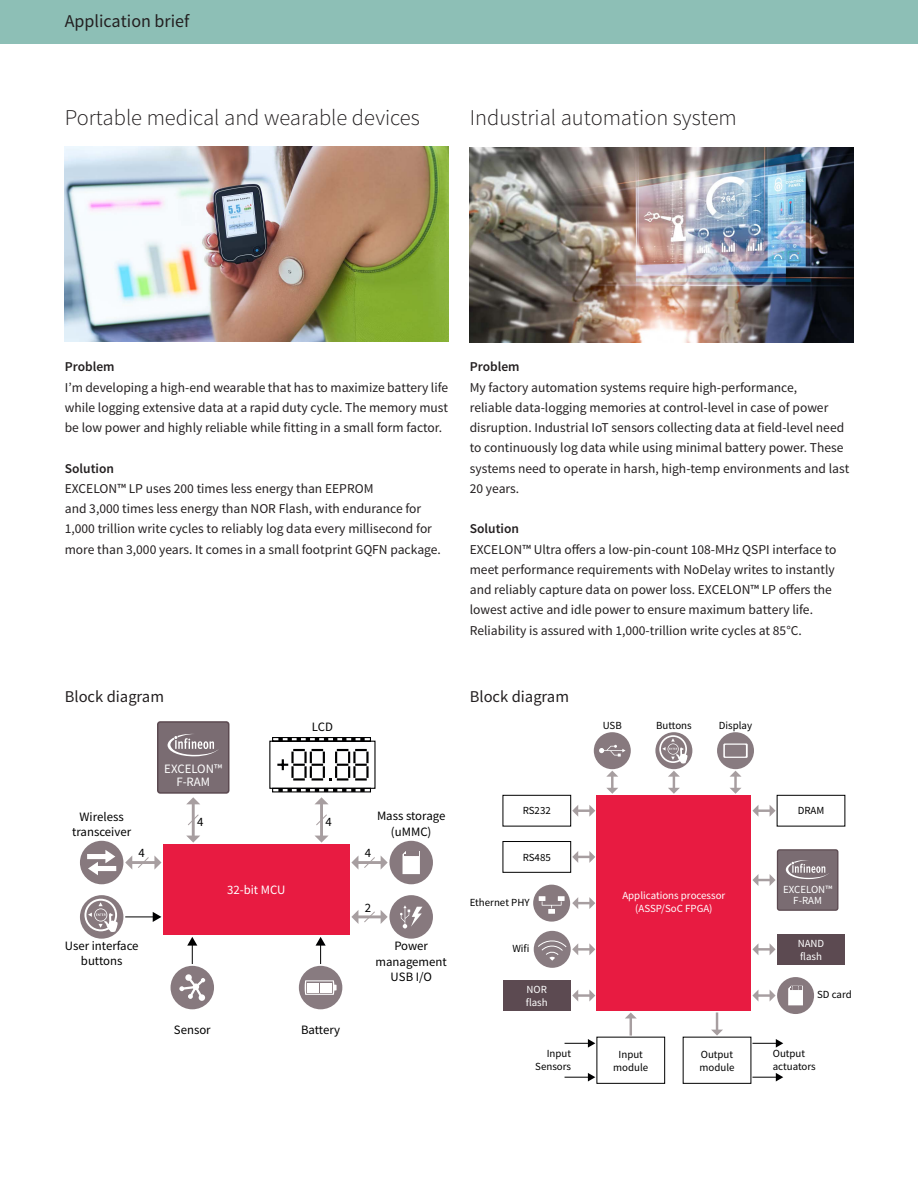
<style>
.page{position:relative;width:918px;height:1188px;background:#fff}
.page>*{position:absolute;margin:0;border:0;box-sizing:border-box;transform-origin:0 0}
.Product_Brief_US_Tit{font:300 22.5px "Source Sans Pro";color:#231f20}
.Product_Brief_US_Hea{font:18px "Source Sans Pro";color:#231f20}
.Product_Brief_US_Tab{font:16.5px "Source Sans Pro";color:#231f20}
.Product_Brief_US_Cop{font:13.5px/20.2px "Source Sans Pro";color:#231f20}
.Product_Brief_US_Cop-2{font:600 13.5px "Source Sans Pro";color:#231f20}
.t1{font:12.75px/15.3px "Source Sans Pro";color:#000001;text-align:center}
.t2{font:12.75px/12.8px "Source Sans Pro";color:#fff;text-align:center}
.t3{font:10.8px/13px "Source Sans Pro";color:#000001}
.t4{font:10.8px/13px "Source Sans Pro";color:#fff}
</style>
<div class="page">
<div style="left:0;top:0;width:918px;height:43px;background:#8dbfb6"></div>
<img style="left:65px;top:147px;width:383px;height:194px">
<img style="left:470px;top:148px;width:383px;height:194px">
<div style="left:597px;top:795px;width:154px;height:216px;background:#e81b41"></div>
<svg style="left:668px;top:771px;width:12px;height:23px"></svg>
<svg style="left:730px;top:771px;width:12px;height:23px"></svg>
<svg style="left:606px;top:771px;width:12px;height:23px"></svg>
<svg style="left:625px;top:1012px;width:12px;height:24px"></svg>
<svg style="left:711px;top:1012px;width:12px;height:24px"></svg>
<svg style="left:572px;top:805px;width:23px;height:12px"></svg>
<svg style="left:572px;top:851px;width:23px;height:12px"></svg>
<svg style="left:572px;top:897px;width:23px;height:12px"></svg>
<svg style="left:752px;top:943px;width:24px;height:12px"></svg>
<svg style="left:572px;top:990px;width:23px;height:12px"></svg>
<svg style="left:752px;top:990px;width:24px;height:12px"></svg>
<svg style="left:752px;top:805px;width:24px;height:12px"></svg>
<svg style="left:752px;top:874px;width:24px;height:12px"></svg>
<svg style="left:565px;top:1039px;width:30px;height:9px"></svg>
<svg style="left:565px;top:1073px;width:30px;height:8px"></svg>
<svg style="left:752px;top:1039px;width:31px;height:9px"></svg>
<svg style="left:752px;top:1073px;width:31px;height:8px"></svg>
<div style="left:503px;top:795px;width:68px;height:31px;border:1px solid #000001"></div>
<div style="left:777px;top:795px;width:68px;height:31px;border:1px solid #000001"></div>
<div style="left:777px;top:934px;width:68px;height:31px;background:#5c4a51"></div>
<div style="left:503px;top:841px;width:68px;height:32px;border:1px solid #000001"></div>
<div style="left:503px;top:980px;width:68px;height:31px;background:#5c4a51"></div>
<div style="left:597px;top:1037px;width:68px;height:47px;border:1px solid #000001"></div>
<div style="left:683px;top:1037px;width:68px;height:47px;border:1px solid #000001"></div>
<div style="left:533px;top:885px;width:37px;height:37px;background:#87797e;border-radius:50%"></div>
<svg style="left:539px;top:896px;width:26px;height:18px"></svg>
<div style="left:534px;top:931px;width:37px;height:37px;background:#887b80;border-radius:50%"></div>
<svg style="left:538px;top:938px;width:57px;height:23px"></svg>
<div style="left:777px;top:977px;width:37px;height:37px;background:#87797e;border-radius:50%"></div>
<svg style="left:788px;top:986px;width:15px;height:19px"></svg>
<div style="left:594px;top:732px;width:37px;height:37px;background:#87797e;border-radius:50%"></div>
<svg style="left:599px;top:745px;width:27px;height:12px"></svg>
<div style="left:655px;top:732px;width:37px;height:37px;background:#87797e;border-radius:50%"></div>
<svg style="left:659px;top:735px;width:29px;height:29px"></svg>
<div style="left:717px;top:732px;width:37px;height:37px;background:#887b80;border-radius:50%"></div>
<svg style="left:723px;top:744px;width:25px;height:14px"></svg>
<div style="left:777px;top:849px;width:61px;height:62px;background:#5c4a51;border-radius:3px"></div>
<div style="left:778px;top:850px;width:59px;height:60px;background:#7a6c72;border-radius:2px"></div>
<svg style="left:786px;top:860px;width:43px;height:19px"></svg>
<div style="left:163px;top:844px;width:187px;height:91px;background:#e81b41"></div>
<hr style="left:192px;top:803px;width:3px;height:34px;background:#a79ea0">
<svg style="left:187px;top:797px;width:13px;height:7px"></svg>
<hr style="left:320px;top:803px;width:3px;height:34px;background:#a79ea0">
<svg style="left:269px;top:737px;width:107px;height:67px"></svg>
<svg style="left:125px;top:814px;width:263px;height:110px"></svg>
<svg style="left:187px;top:937px;width:10px;height:27px"></svg>
<svg style="left:316px;top:937px;width:10px;height:27px"></svg>
<div style="left:80px;top:841px;width:43px;height:43px;background:#87797e;border-radius:50%"></div>
<svg style="left:87px;top:850px;width:29px;height:25px"></svg>
<div style="left:80px;top:895px;width:43px;height:44px;background:#87797e;border-radius:50%"></div>
<svg style="left:84px;top:899px;width:34px;height:33px"></svg>
<div style="left:171px;top:966px;width:43px;height:43px;background:#87797e;border-radius:50%"></div>
<svg style="left:179px;top:974px;width:27px;height:27px"></svg>
<div style="left:299px;top:966px;width:43px;height:43px;background:#887b80;border-radius:50%"></div>
<svg style="left:305px;top:980px;width:32px;height:15px"></svg>
<div style="left:308px;top:983px;width:5px;height:9px;background:#fff"></div>
<div style="left:314px;top:983px;width:5px;height:9px;background:#fff"></div>
<div style="left:320px;top:983px;width:5px;height:9px;background:#fff"></div>
<div style="left:326px;top:983px;width:5px;height:9px;background:#fff"></div>
<div style="left:389px;top:841px;width:44px;height:43px;background:#87797e;border-radius:50%"></div>
<svg style="left:403px;top:851px;width:17px;height:23px"></svg>
<div style="left:389px;top:895px;width:44px;height:44px;background:#87797e;border-radius:50%"></div>
<svg style="left:400px;top:905px;width:22px;height:23px"></svg>
<div style="left:157px;top:721px;width:72px;height:73px;background:#64545a;border-radius:3px"></div>
<div style="left:159px;top:723px;width:69px;height:69px;background:#7a6c72;border-radius:2px"></div>
<svg style="left:168px;top:734px;width:51px;height:23px"></svg>
<p class="Product_Brief_US_Hea" style="left:65px;top:10px;width:126px">Application brief</p>
<p class="Product_Brief_US_Tit" style="left:65px;top:104px;width:357px">Portable medical and wearable devices</p>
<p class="Product_Brief_US_Tit" style="left:470px;top:104px;width:269px">Industrial automation system</p>
<p class="Product_Brief_US_Cop-2" style="left:65px;top:358px;width:51px">Problem</p>
<p class="Product_Brief_US_Cop" style="left:65px;top:377px;width:385px;text-align:justify">I’m developing a high-end wearable that has to maximize battery life while logging extensive data at a rapid duty cycle. The memory must be low power and highly reliable while fitting in a small form factor.</p>
<p class="Product_Brief_US_Cop-2" style="left:65px;top:459px;width:51px">Solution</p>
<p class="Product_Brief_US_Cop" style="left:65px;top:478px;width:378px">EXCELON™ LP uses 200 times less energy than EEPROM<br>and 3,000 times less energy than NOR Flash, with endurance for 1,000 trillion write cycles to reliably log data every millisecond for more than 3,000 years. It comes in a small footprint GQFN package.</p>
<p class="Product_Brief_US_Cop-2" style="left:470px;top:358px;width:51px">Problem</p>
<p class="Product_Brief_US_Cop" style="left:470px;top:377px;width:381px">My factory automation systems require high-performance,<br>reliable data-logging memories at control-level in case of power disruption. Industrial IoT sensors collecting data at field-level need to continuously log data while using minimal battery power. These systems need to operate in harsh, high-temp environments and last 20 years.</p>
<p class="Product_Brief_US_Cop-2" style="left:470px;top:520px;width:51px">Solution</p>
<p class="Product_Brief_US_Cop" style="left:470px;top:539px;width:368px">EXCELON™ Ultra offers a low-pin-count 108-MHz QSPI interface to meet performance requirements with NoDelay writes to instantly and reliably capture data on power loss. EXCELON™ LP offers the lowest active and idle power to ensure maximum battery life.<br>Reliability is assured with 1,000-trillion write cycles at 85°C.</p>
<p class="Product_Brief_US_Tab" style="left:65px;top:687px;width:101px">Block diagram</p>
<p class="Product_Brief_US_Tab" style="left:470px;top:687px;width:101px">Block diagram</p>
<p class="t2" style="left:164px;top:763px;width:59px">EXCELON™<br>F-RAM</p>
<p class="t1" style="left:312px;top:720px;width:23px">LCD</p>
<p class="t3" style="left:603px;top:720px;width:21px">USB</p>
<p class="t3" style="left:656px;top:720px;width:37px">Buttons</p>
<p class="t3" style="left:719px;top:720px;width:35px">Display</p>
<p class="t1" style="left:72px;top:810px;width:61px">Wireless transceiver</p>
<p class="t1" style="left:197px;top:815px;width:8px">4</p>
<p class="t1" style="left:326px;top:815px;width:8px">4</p>
<p class="t1" style="left:377px;top:809px;width:70px">Mass storage (uMMC)</p>
<p class="t3" style="left:523px;top:805px;width:30px">RS232</p>
<p class="t3" style="left:798px;top:805px;width:28px">DRAM</p>
<p class="t1" style="left:139px;top:846px;width:8px">4</p>
<p class="t1" style="left:365px;top:846px;width:8px">4</p>
<p class="t3" style="left:523px;top:851px;width:30px">RS485</p>
<p class="t1" style="left:65px;top:939px;width:75px">User interface buttons</p>
<p class="t2" style="left:227px;top:884px;width:60px">32-bit MCU</p>
<p class="t1" style="left:365px;top:901px;width:8px">2</p>
<p class="t1" style="left:376px;top:939px;width:73px">Power management<br>USB I/O</p>
<p class="t3" style="left:470px;top:897px;width:61px">Ethernet PHY</p>
<p class="t3" style="left:512px;top:943px;width:19px">Wifi</p>
<p class="t4" style="left:622px;top:890px;width:104px;text-align:center">Applications processor (ASSP/SoC FPGA)</p>
<p class="t4" style="left:783px;top:885px;width:51px;line-height:10.8px;text-align:center">EXCELON™<br>F-RAM</p>
<p class="t4" style="left:798px;top:938px;width:28px">NAND flash</p>
<p class="t4" style="left:526px;top:984px;width:23px">NOR flash</p>
<p class="t3" style="left:817px;top:989px;width:36px">SD card</p>
<p class="t1" style="left:174px;top:1023px;width:38px">Sensor</p>
<p class="t1" style="left:301px;top:1023px;width:41px">Battery</p>
<p class="t3" style="left:535px;top:1048px;width:37px;text-align:right">Input<br>Sensors</p>
<p class="t3" style="left:773px;top:1048px;width:44px">Output actuators</p>
<p class="t3" style="left:613px;top:1049px;width:37px;text-align:center">Input module</p>
<p class="t3" style="left:700px;top:1049px;width:37px">Output module</p>
</div>
